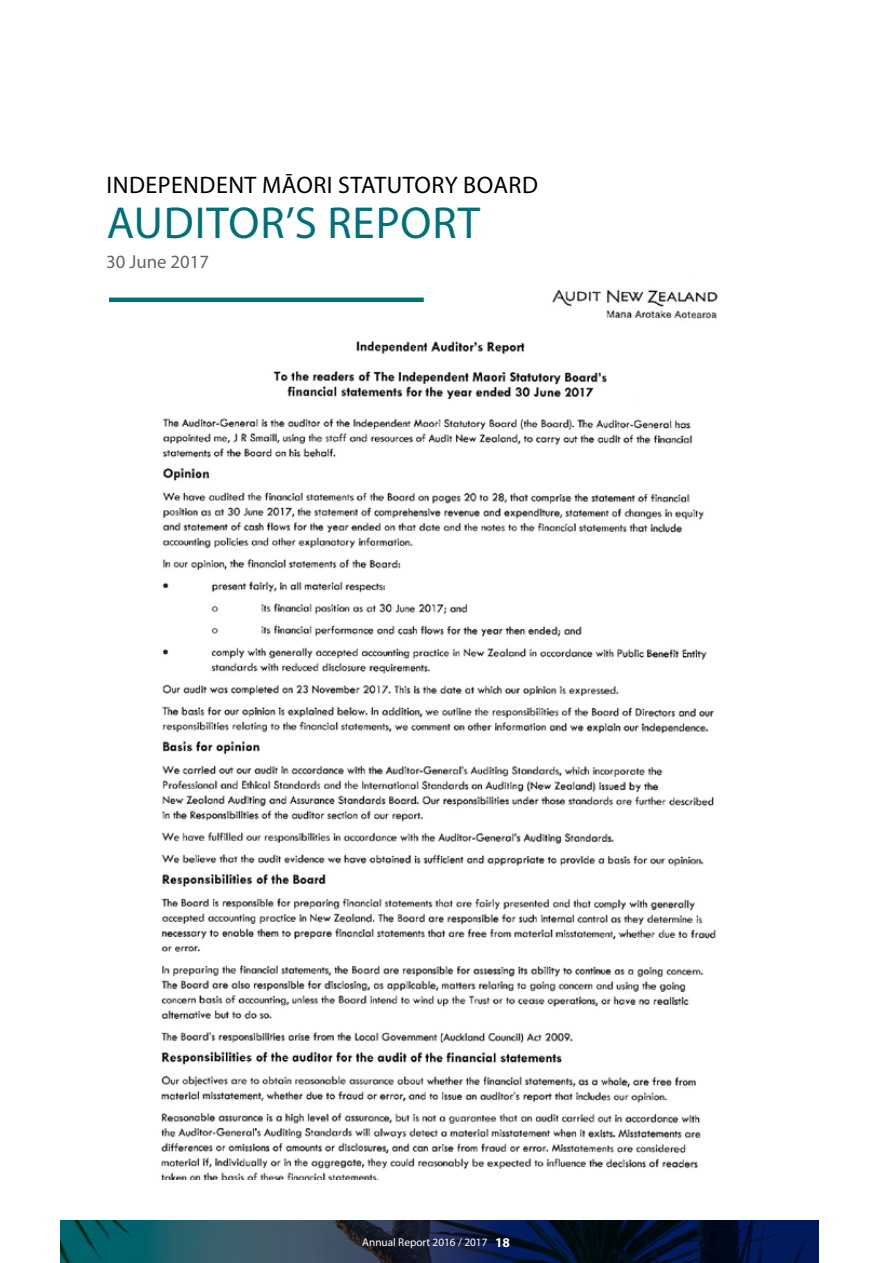
<style>
.page{position:relative;width:893px;height:1263px;background:#fff}
.page>*{position:absolute;margin:0;border:0;box-sizing:border-box;transform-origin:0 0}
.t1{font:45px "Myriad Pro";letter-spacing:.02em;color:#007078}
.t2{font:24px "Myriad Pro";letter-spacing:.02em;color:#000}
.t3{font:18.75px "Myriad Pro";color:#636466}
.t4{font:11.25px "Myriad Pro";color:#fff}
.s1{font-weight:700;font-size:13.5px}
</style>
<div class="page">
<svg style="left:60px;top:1220px;width:759px;height:43px;background:#13314a"></svg>
<img style="left:109px;top:289px;width:609px;height:891px">
<hr style="left:109px;top:298px;width:315px;height:4px;background:#007078">
<p class="t2" style="left:107px;top:170px;width:433px">INDEPENDENT MĀORI STATUTORY BOARD</p>
<h1 class="t1" style="left:107px;top:195px;width:375px">AUDITOR’S REPORT</h1>
<p class="t3" style="left:106px;top:250px;width:104px">30 June 2017</p>
<p class="t4" style="left:362px;top:1235px;width:149px">Annual Report 2016 / 2017 <span class="s1">18</span></p>
</div>
